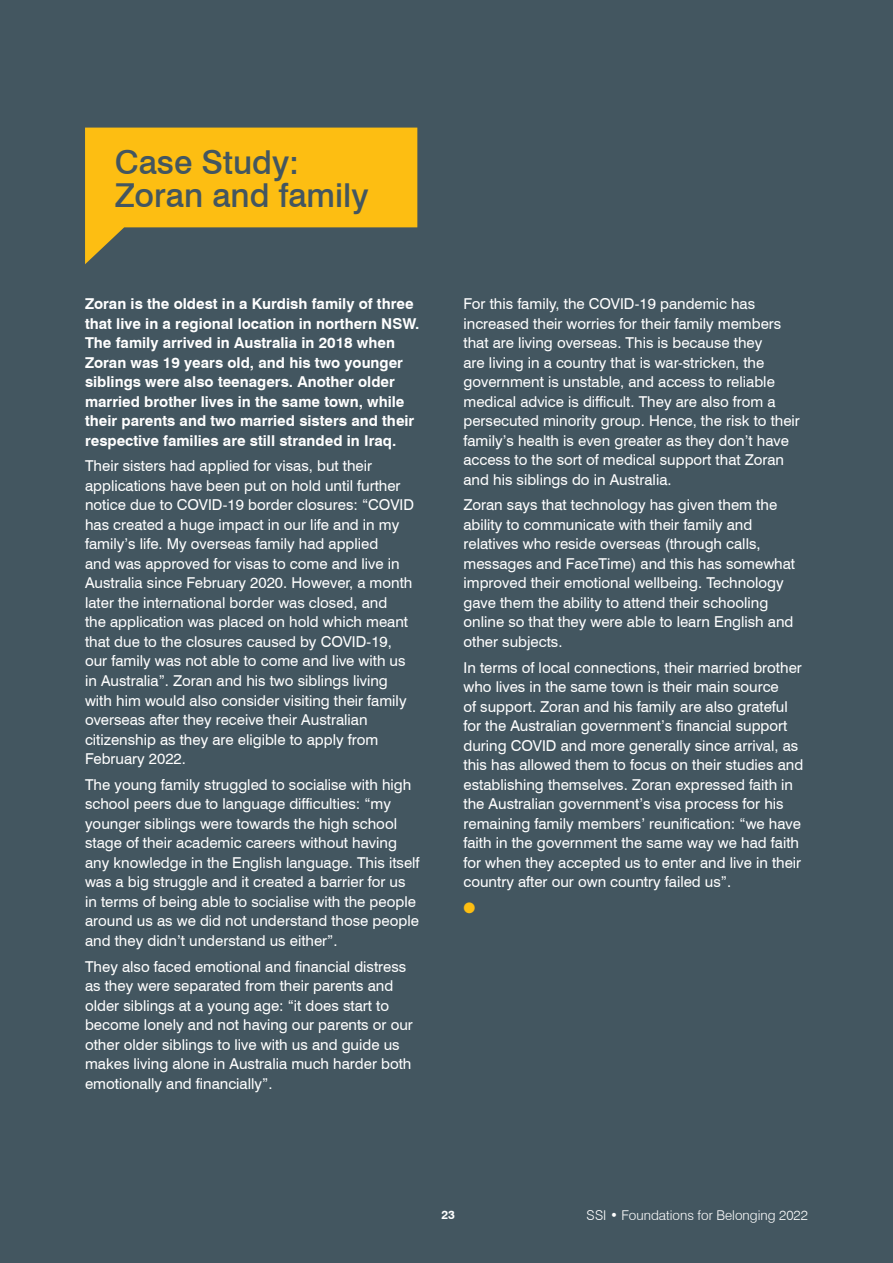
<style>
.page{position:relative;width:893px;height:1263px;background:#435660}
.page>*{position:absolute;margin:0;border:0;box-sizing:border-box;transform-origin:0 0}
.t1{font:500 33px/33px "Swiss 721 BT";color:#435660}
.Body-1{font:15px/19.5px "Swiss 721 BT";color:#fff}
.Body-1-2{font:700 15px/19.5px "Swiss 721 BT";color:#fff}
.Body-1-3{font:15px "Zapf Dingbats ITC";color:#fdbe12}
.Body-1-4{font:300 13.5px "Swiss 721 BT";color:#fff}
.Body-1-5{font:700 12px "Swiss 721 BT";color:#fff}
</style>
<div class="page">
<svg style="left:85px;top:128px;width:332px;height:136px;fill:#fdbe12"></svg>
<h1 class="t1" style="left:115px;top:145px;width:255px">Case Study:<br>Zoran and family</h1>
<p class="Body-1-2" style="left:85px;top:294px;width:336px">Zoran is the oldest in a Kurdish family of three that live in a regional location in northern NSW.<br>The family arrived in Australia in 2018 when Zoran was 19 years old, and his two younger siblings were also teenagers. Another older married brother lives in the same town, while their parents and two married sisters and their respective families are still stranded in Iraq.</p>
<p class="Body-1" style="left:85px;top:456px;width:330px">Their sisters had applied for visas, but their applications have been put on hold until further notice due to COVID-19 border closures: “COVID has created a huge impact in our life and in my family’s life. My overseas family had applied<br>and was approved for visas to come and live in Australia since February 2020. However, a month later the international border was closed, and<br>the application was placed on hold which meant that due to the closures caused by COVID-19, our family was not able to come and live with us in Australia”. Zoran and his two siblings living with him would also consider visiting their family overseas after they receive their Australian citizenship as they are eligible to apply from February 2022.</p>
<p class="Body-1" style="left:85px;top:775px;width:336px">The young family struggled to socialise with high school peers due to language difficulties: “my younger siblings were towards the high school stage of their academic careers without having any knowledge in the English language. This itself was a big struggle and it created a barrier for us in terms of being able to socialise with the people around us as we did not understand those people and they didn’t understand us either”.</p>
<p class="Body-1" style="left:85px;top:956px;width:329px">They also faced emotional and financial distress as they were separated from their parents and older siblings at a young age: “it does start to become lonely and not having our parents or our other older siblings to live with us and guide us makes living alone in Australia much harder both emotionally and financially”.</p>
<p class="Body-1" style="left:463px;top:294px;width:338px">For this family, the COVID-19 pandemic has increased their worries for their family members that are living overseas. This is because they<br>are living in a country that is war-stricken, the government is unstable, and access to reliable medical advice is difficult. They are also from a persecuted minority group. Hence, the risk to their family’s health is even greater as they don’t have access to the sort of medical support that Zoran and his siblings do in Australia.</p>
<p class="Body-1" style="left:463px;top:495px;width:333px">Zoran says that technology has given them the ability to communicate with their family and relatives who reside overseas (through calls, messages and FaceTime) and this has somewhat improved their emotional wellbeing. Technology gave them the ability to attend their schooling online so that they were able to learn English and other subjects.</p>
<p class="Body-1" style="left:463px;top:658px;width:341px">In terms of local connections, their married brother who lives in the same town is their main source<br>of support. Zoran and his family are also grateful for the Australian government’s financial support during COVID and more generally since arrival, as this has allowed them to focus on their studies and establishing themselves. Zoran expressed faith in the Australian government’s visa process for his remaining family members’ reunification: “we have faith in the government the same way we had faith for when they accepted us to enter and live in their country after our own country failed us”.</p>
<p class="Body-1-3" style="left:463px;top:901px;width:13px">●</p>
<p class="Body-1-5" style="left:441px;top:1207px;width:15px">23</p>
<p class="Body-1-4" style="left:587px;top:1207px;width:223px">SSI • Foundations for Belonging 2022</p>
</div>
